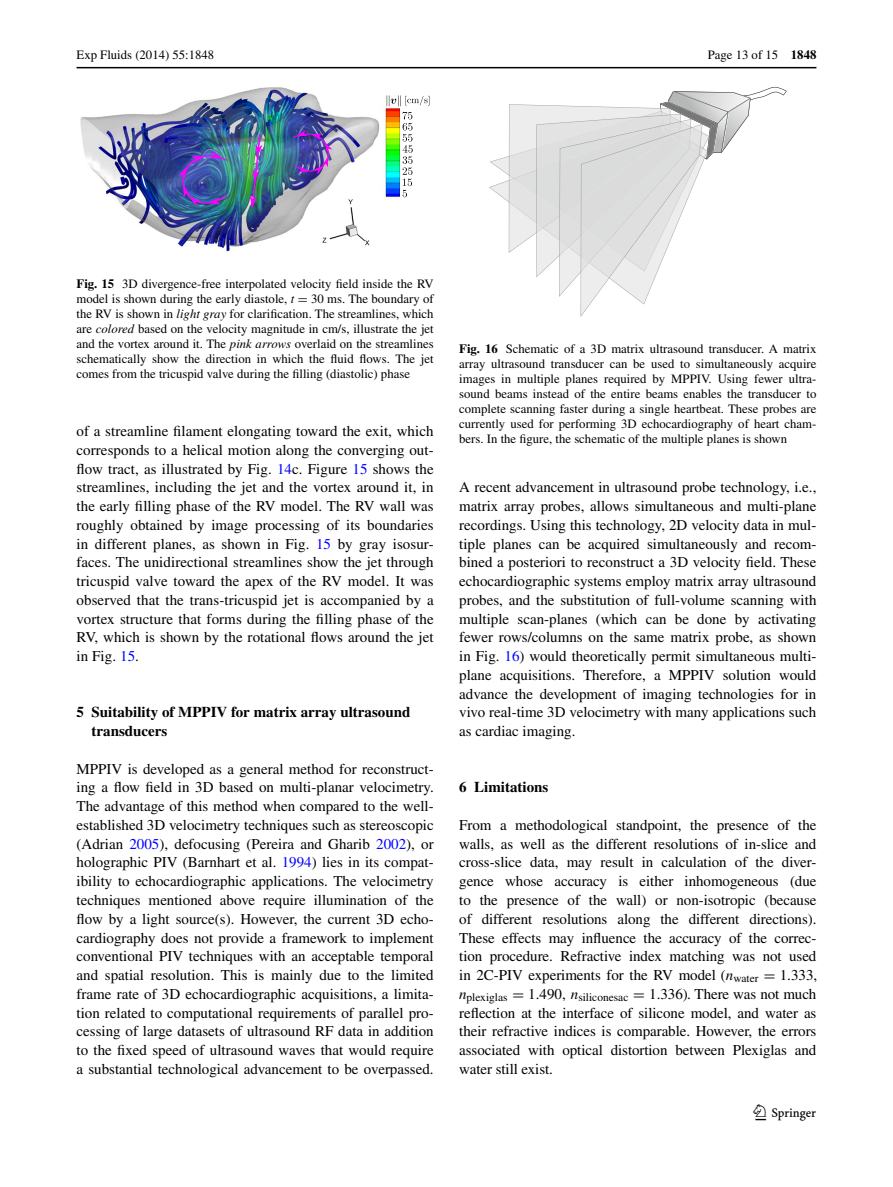
<style>
.page{position:relative;width:893px;height:1187px;background:#fff}
.page>*{position:absolute;margin:0;border:0;box-sizing:border-box;transform-origin:0 0}
.t1{font:22.5px "Springnew";color:#000}
.t2{font:15px/18.8px "Times";color:#000;text-align:justify}
.t3{font:700 15px/18.8px "Times";color:#000}
.t4{font:12.75px/15px "Times";color:#000;text-align:justify}
.s1{font-weight:700}
.s2{font-style:italic}
.s3{font-family:"MTSY"}
.s4{color:#00f}
.s5{font-family:"MTMI"}
.s6{font-family:"MTSYN"}
</style>
<div class="page">
<hr style="left:77px;top:67px;width:739px;height:1px;background:#000">
<img style="left:81px;top:87px;width:318px;height:165px">
<svg style="left:250px;top:132px;width:13px;height:77px"></svg>
<img style="left:178px;top:151px;width:51px;height:56px">
<img style="left:292px;top:130px;width:40px;height:44px">
<svg style="left:403px;top:112px;width:10px;height:85px"></svg>
<svg style="left:387px;top:95px;width:42px;height:11px"></svg>
<svg style="left:489px;top:87px;width:298px;height:230px"></svg>
<p class="t4" style="left:77px;top:48px;width:139px">Exp Fluids (2014) 55:1848</p>
<p class="t4" style="left:708px;top:48px;width:110px">Page 13 of 15 <span class="s1">1848</span></p>
<p class="t4" style="left:77px;top:276px;width:359px"><span class="s1">Fig. 15</span> 3D divergence-free interpolated velocity field inside the RV model is shown during the early diastole, <span class="s2">t</span> <span class="s3">=</span> 30 ms. The boundary of the RV is shown in <span class="s2">light gray</span> for clarification. The streamlines, which are <span class="s2">colored</span> based on the velocity magnitude in cm/s, illustrate the jet and the vortex around it. The <span class="s2">pink arrows</span> overlaid on the streamlines schematically show the direction in which the fluid flows. The jet comes from the tricuspid valve during the filling (diastolic) phase</p>
<p class="t2" style="left:77px;top:421px;width:359px">of a streamline filament elongating toward the exit, which corresponds to a helical motion along the converging out&shy;flow tract, as illustrated by Fig. <span class="s4">14</span>c. Figure <span class="s4">15</span> shows the streamlines, including the jet and the vortex around it, in the early filling phase of the RV model. The RV wall was roughly obtained by image processing of its boundaries in different planes, as shown in Fig. <span class="s4">15</span> by gray isosur&shy;faces. The unidirectional streamlines show the jet through tricuspid valve toward the apex of the RV model. It was observed that the trans-tricuspid jet is accompanied by a vortex structure that forms during the filling phase of the RV, which is shown by the rotational flows around the jet in Fig. <span class="s4">15</span>.</p>
<p class="t3" style="left:92px;top:702px;width:320px;text-indent:-15px">5 Suitability of MPPIV for matrix array ultrasound transducers</p>
<p class="t2" style="left:77px;top:759px;width:359px">MPPIV is developed as a general method for reconstruct&shy;ing a flow field in 3D based on multi-planar velocimetry.<br>The advantage of this method when compared to the well&shy;established 3D velocimetry techniques such as stereoscopic (Adrian <span class="s4">2005</span>), defocusing (Pereira and Gharib <span class="s4">2002</span>), or holographic PIV (Barnhart et al. <span class="s4">1994</span>) lies in its compat&shy;ibility to echocardiographic applications. The velocimetry techniques mentioned above require illumination of the flow by a light source(s). However, the current 3D echo&shy;cardiography does not provide a framework to implement conventional PIV techniques with an acceptable temporal and spatial resolution. This is mainly due to the limited frame rate of 3D echocardiographic acquisitions, a limita&shy;tion related to computational requirements of parallel pro&shy;cessing of large datasets of ultrasound RF data in addition to the fixed speed of ultrasound waves that would require a substantial technological advancement to be overpassed.</p>
<p class="t4" style="left:459px;top:341px;width:359px"><span class="s1">Fig. 16</span> Schematic of a 3D matrix ultrasound transducer. A matrix array ultrasound transducer can be used to simultaneously acquire images in multiple planes required by MPPIV. Using fewer ultra&shy;sound beams instead of the entire beams enables the transducer to complete scanning faster during a single heartbeat. These probes are currently used for performing 3D echocardiography of heart cham&shy;bers. In the figure, the schematic of the multiple planes is shown</p>
<p class="t2" style="left:459px;top:477px;width:359px">A recent advancement in ultrasound probe technology, i.e., matrix array probes, allows simultaneous and multi-plane recordings. Using this technology, 2D velocity data in mul&shy;tiple planes can be acquired simultaneously and recom&shy;bined a posteriori to reconstruct a 3D velocity field. These echocardiographic systems employ matrix array ultrasound probes, and the substitution of full-volume scanning with multiple scan-planes (which can be done by activating fewer rows/columns on the same matrix probe, as shown in Fig. <span class="s4">16</span>) would theoretically permit simultaneous multi&shy;plane acquisitions. Therefore, a MPPIV solution would advance the development of imaging technologies for in vivo real-time 3D velocimetry with many applications such as cardiac imaging.</p>
<p class="t3" style="left:459px;top:777px;width:91px">6 Limitations</p>
<p class="t2" style="left:459px;top:815px;width:360px">From a methodological standpoint, the presence of the walls, as well as the different resolutions of in-slice and cross-slice data, may result in calculation of the diver&shy;gence whose accuracy is either inhomogeneous (due to the presence of the wall) or non-isotropic (because of different resolutions along the different directions).<br>These effects may influence the accuracy of the correc&shy;tion procedure. Refractive index matching was not used in 2C-PIV experiments for the RV model <span class="s5">(</span><span class="s2">n</span><sub>water</sub> <span class="s6">=</span> 1.333, <span class="s2">n</span><sub>plexiglas</sub> <span class="s6">=</span> 1.490, <span class="s2">n</span><sub>siliconesac</sub> <span class="s6">=</span> 1.336<span class="s5">)</span>. There was not much reflection at the interface of silicone model, and water as their refractive indices is comparable. However, the errors associated with optical distortion between Plexiglas and water still exist.</p>
<h1 class="t1" style="left:755px;top:1104px;width:62px">1 3</h1>
</div>
